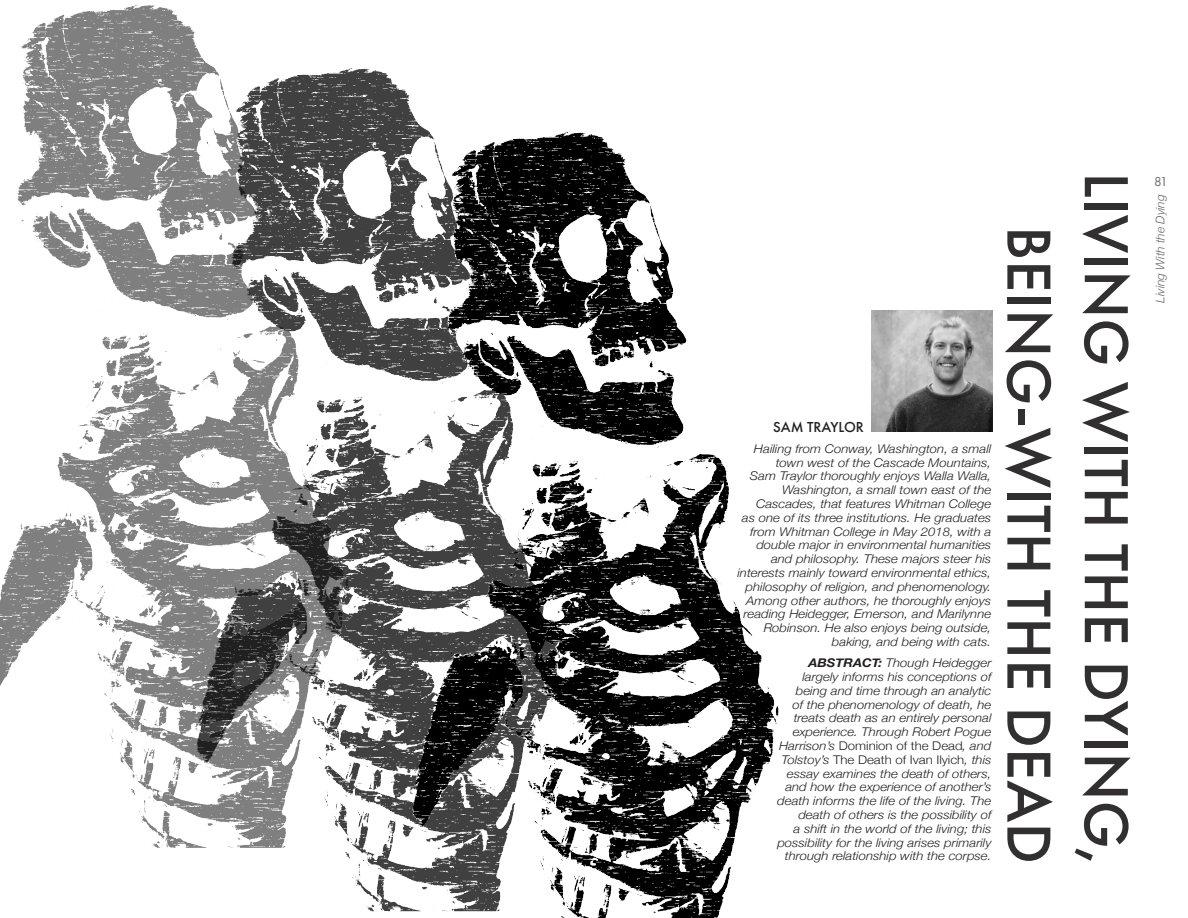
<style>
.page{position:relative;width:1188px;height:918px;background:#fff}
.page>*{position:absolute;margin:0;border:0;box-sizing:border-box;transform-origin:0 0}
.t1{font:500 64.5px/77.4px "Futura PT";color:#312f30;text-align:right}
.t2{font:500 15px "Futura PT";color:#231f20}
.t3{font:13.5px "Futura PT";color:#6b6b6e}
.t4{font:italic 300 12px/13.8px "Helvetica Neue";color:#231f20;text-align:right;scale:1.1 1}
.t5{font:italic 300 12px "Helvetica Neue";letter-spacing:-.005em;color:#6b6b6e}
.s1{font-weight:700}
.s2{font-style:normal}
</style>
<div class="page">
<img style="left:0;top:4px;width:779px;height:914px">
<img style="left:871px;top:310px;width:122px;height:122px">
<p class="t2" style="left:773px;top:418px;width:92px">SAM TRAYLOR</p>
<p class="t4" style="left:738px;top:441px;width:232px">Hailing from Conway, Washington, a small town west of the Cascade Mountains,<br>Sam Traylor thoroughly enjoys Walla Walla, Washington, a small town east of the Cascades, that features Whitman College<br>as one of its three institutions. He graduates from Whitman College in May 2018, with a double major in environmental humanities and philosophy. These majors steer his interests mainly toward environmental ethics, philosophy of religion, and phenomenology.<br>Among other authors, he thoroughly enjoys reading Heidegger, Emerson, and Marilynne Robinson. He also enjoys being outside, baking, and being with cats.</p>
<p class="t4" style="left:777px;top:655px;width:196px"><span class="s1">ABSTRACT:</span> Though Heidegger largely informs his conceptions of being and time through an analytic<br>of the phenomenology of death, he treats death as an entirely personal experience. Through Robert Pogue Harrison’s <span class="s2">Dominion of the Dead</span>, and Tolstoy’s <span class="s2">The Death of Ivan Ilyich</span>, this essay examines the death of others, and how the experience of another’s death informs the life of the living. The death of others is the possibility of<br>a shift in the world of the living; this possibility for the living arises primarily through relationship with the corpse.</p>
<h1 class="t1" style="left:1145px;top:172px;width:693px;rotate:90deg">LIVING WITH THE DYING,<br>BEING-WITH THE DEAD</h1>
<p class="t3" style="left:1154px;top:173px;width:15px">81</p>
<p class="t5" style="left:1151px;top:303px;width:110px;rotate:-90deg">Living With the Dying</p>
</div>
